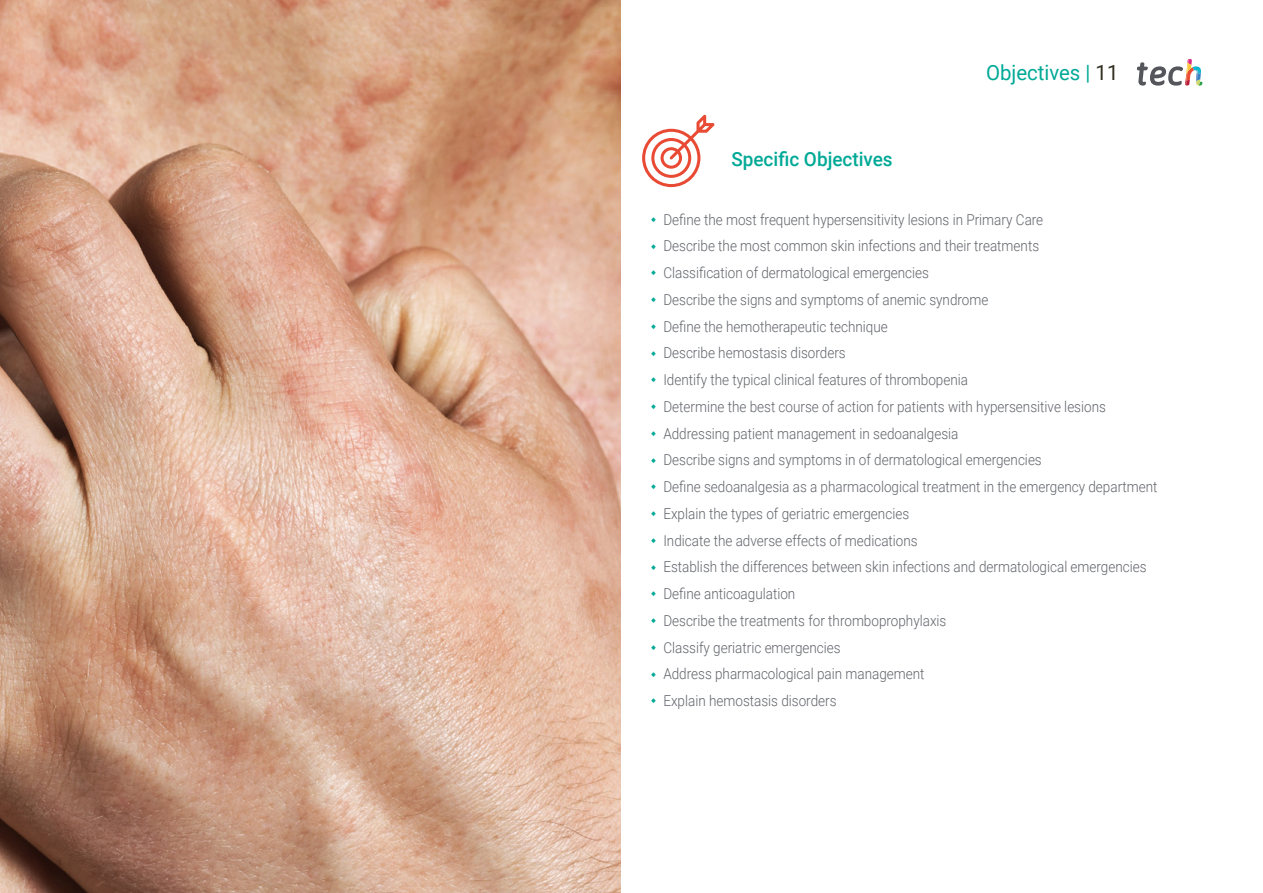
<style>
.page{position:relative;width:1263px;height:893px;background:#fff}
.page>*{position:absolute;margin:0;border:0;box-sizing:border-box;transform-origin:0 0}
.t1{font:21px "Roboto";color:#00a996}
.t2{font:500 19.5px "Roboto";color:#00a996}
.t3{font:300 15px/26.7px "Roboto";color:#61646a;scale:.9 1}
.s1{color:#312e20}
</style>
<div class="page">
<svg style="left:642px;top:115px;width:72px;height:72px"></svg>
<img style="left:0;top:0;width:621px;height:893px">
<svg style="left:1137px;top:59px;width:65px;height:27px"></svg>
<h2 class="t2" style="left:731px;top:145px;width:163px">Specific Objectives</h2>
<h1 class="t1" style="left:986px;top:57px;width:134px">Objectives | <span class="s1">11</span></h1>
<p class="t3" style="left:663px;top:205px;width:551px">Define the most frequent hypersensitivity lesions in Primary Care<br>Describe the most common skin infections and their treatments<br>Classification of dermatological emergencies<br>Describe the signs and symptoms of anemic syndrome<br>Define the hemotherapeutic technique<br>Describe hemostasis disorders<br>Identify the typical clinical features of thrombopenia<br>Determine the best course of action for patients with hypersensitive lesions Addressing patient management in sedoanalgesia<br>Describe signs and symptoms in of dermatological emergencies<br>Define sedoanalgesia as a pharmacological treatment in the emergency department Explain the types of geriatric emergencies<br>Indicate the adverse effects of medications<br>Establish the differences between skin infections and dermatological emergencies Define anticoagulation<br>Describe the treatments for thromboprophylaxis<br>Classify geriatric emergencies<br>Address pharmacological pain management<br>Explain hemostasis disorders</p>
</div>
